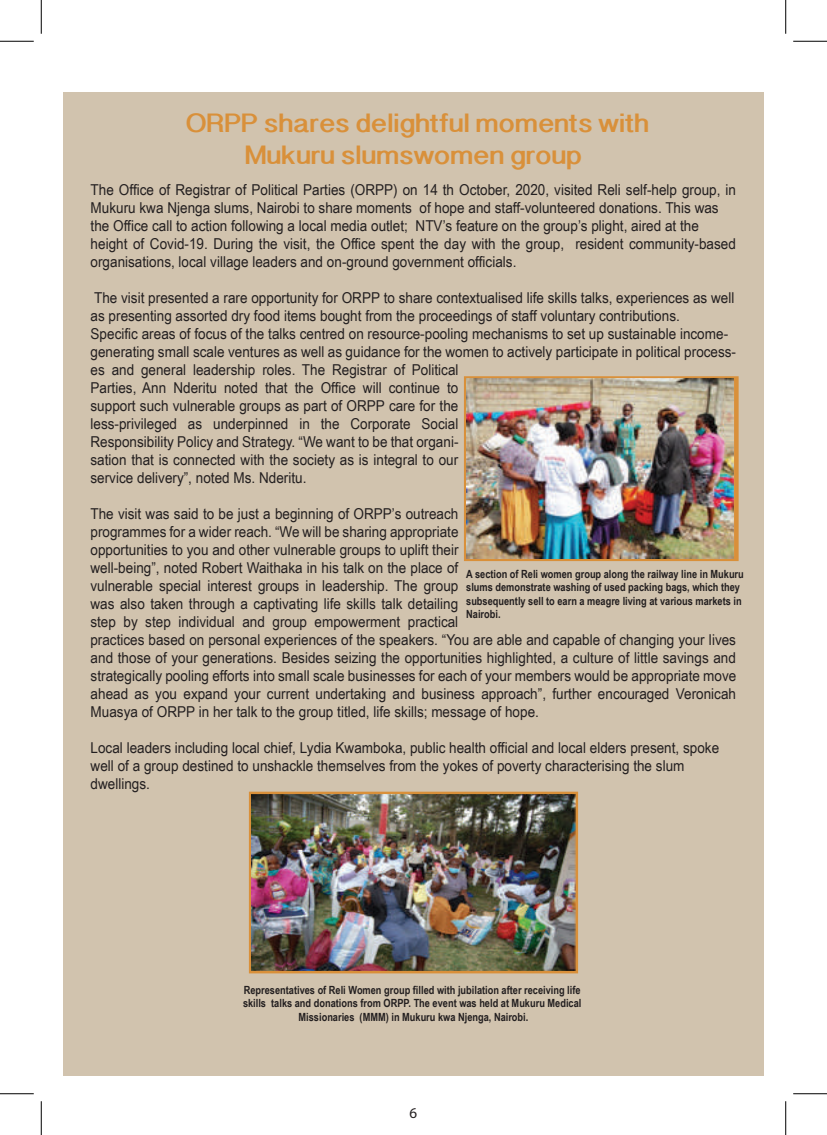
<style>
.page{position:relative;width:827px;height:1135px;background:#fff}
.page>*{position:absolute;margin:0;border:0;box-sizing:border-box;transform-origin:0 0}
.t1{font:700 26.25px/31.5px "Devanagari Sangam MN";color:#d9903a;text-align:center;scale:1.1 1}
.t2{font:15px/18px "Arial Narrow";color:#231f20;scale:1.1 1}
.t3{font:15px "Myriad Pro";color:#231f20}
.t4{font:700 11.25px/13.5px "Arial Narrow";color:#231f20;text-align:center}
</style>
<div class="page">
<div style="left:63px;top:92px;width:700px;height:984px;background:#d1c3ae"></div>
<div style="left:249px;top:792px;width:329px;height:181px;border:5px solid #d9903a"></div>
<div style="left:464px;top:376px;width:274px;height:185px;border:5px solid #d9903a"></div>
<img style="left:251px;top:794px;width:324px;height:177px">
<img style="left:466px;top:378px;width:267px;height:181px">
<hr style="left:0;top:41px;width:34px;height:1px;background:#000">
<hr style="left:793px;top:41px;width:34px;height:1px;background:#000">
<hr style="left:0;top:1093px;width:34px;height:1px;background:#000">
<hr style="left:793px;top:1093px;width:34px;height:1px;background:#000">
<hr style="left:41px;top:0;width:1px;height:34px;background:#000">
<hr style="left:41px;top:1101px;width:1px;height:34px;background:#000">
<hr style="left:785px;top:0;width:1px;height:34px;background:#000">
<hr style="left:785px;top:1101px;width:1px;height:34px;background:#000">
<h1 class="t1" style="left:185px;top:107px;width:423px">ORPP shares delightful moments with<br>Mukuru slumswomen group</h1>
<p class="t2" style="left:91px;top:180px;width:588px">The Office of Registrar of Political Parties (ORPP) on 14 th October, 2020, visited Reli self-help group, in Mukuru kwa Njenga slums, Nairobi to share moments of hope and staff-volunteered donations. This was the Office call to action following a local media outlet; NTV’s feature on the group’s plight, aired at the height of Covid-19. During the visit, the Office spent the day with the group, resident community-based organisations, local village leaders and on-ground government officials.</p>
<p class="t2" style="left:90px;top:288px;width:588px">The visit presented a rare opportunity for ORPP to share contextualised life skills talks, experiences as well as presenting assorted dry food items bought from the proceedings of staff voluntary contributions.<br>Specific areas of focus of the talks centred on resource-pooling mechanisms to set up sustainable income&shy;generating small scale ventures as well as guidance for the women to actively participate in political process&shy;es and general leadership roles. The Registrar of Political<br>Parties, Ann Nderitu noted that the Office will continue to<br>support such vulnerable groups as part of ORPP care for the<br>less-privileged as underpinned in the Corporate Social<br>Responsibility Policy and Strategy. “We want to be that organi-<br>sation that is connected with the society as is integral to our<br>service delivery”, noted Ms. Nderitu.</p>
<p class="t2" style="left:90px;top:504px;width:588px">The visit was said to be just a beginning of ORPP’s outreach<br>programmes for a wider reach. “We will be sharing appropriate<br>opportunities to you and other vulnerable groups to uplift their<br>well-being”, noted Robert Waithaka in his talk on the place of<br>vulnerable special interest groups in leadership. The group<br>was also taken through a captivating life skills talk detailing<br>step by step individual and group empowerment practical<br>practices based on personal experiences of the speakers. “You are able and capable of changing your lives and those of your generations. Besides seizing the opportunities highlighted, a culture of little savings and strategically pooling efforts into small scale businesses for each of your members would be appropriate move ahead as you expand your current undertaking and business approach”, further encouraged Veronicah Muasya of ORPP in her talk to the group titled, life skills; message of hope.</p>
<p class="t2" style="left:91px;top:738px;width:573px">Local leaders including local chief, Lydia Kwamboka, public health official and local elders present, spoke well of a group destined to unshackle themselves from the yokes of poverty characterising the slum dwellings.</p>
<p class="t4" style="left:466px;top:567px;width:279px;text-align:left">A section of Reli women group along the railway line in Mukuru slums demonstrate washing of used packing bags, which they subsequently sell to earn a meagre living at various markets in Nairobi.</p>
<p class="t4" style="left:243px;top:982px;width:340px">Representatives of Reli Women group filled with jubilation after receiving life skills talks and donations from ORPP. The event was held at Mukuru Medical<br>Missionaries (MMM) in Mukuru kwa Njenga, Nairobi.</p>
<p class="t3" style="left:409px;top:1103px;width:9px">6</p>
</div>
